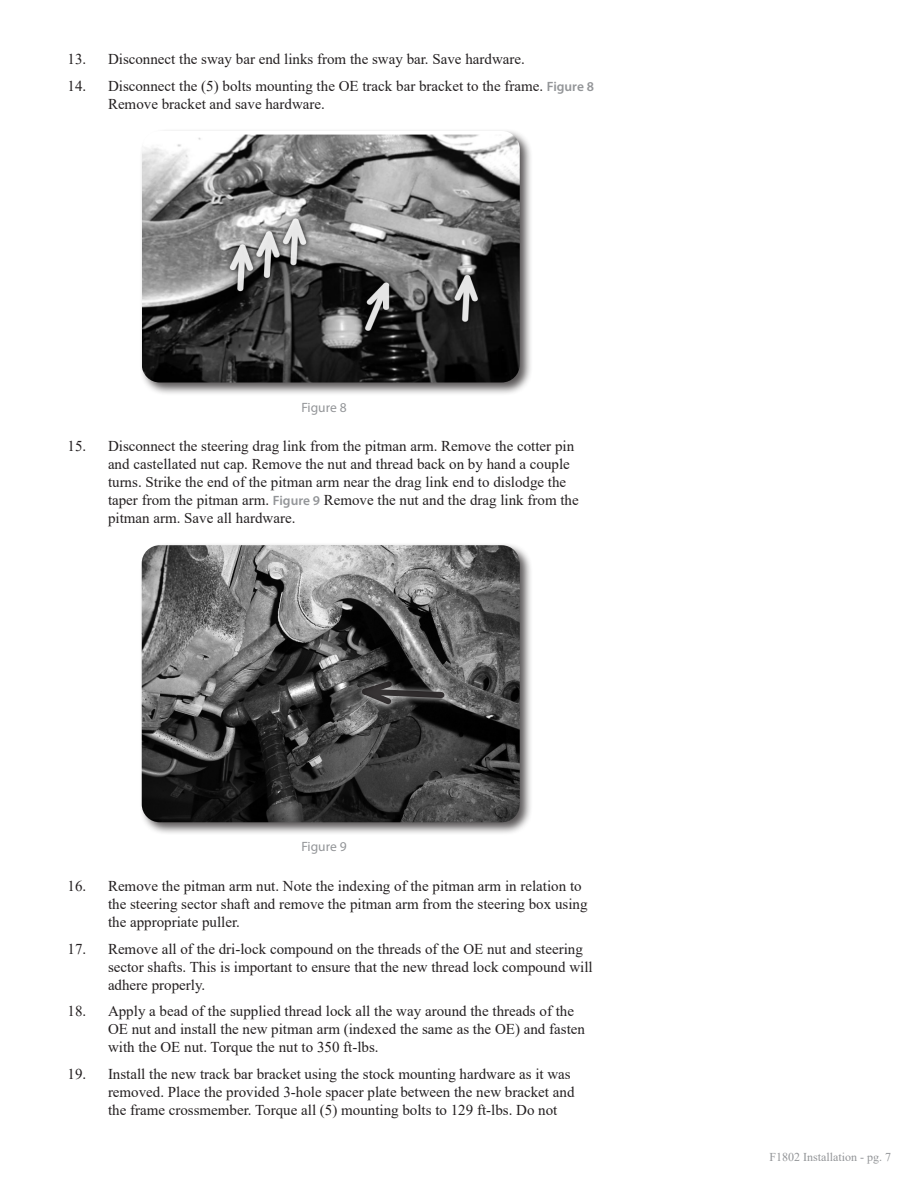
<style>
.page{position:relative;width:918px;height:1188px;background:#fff}
.page>*{position:absolute;margin:0;border:0;box-sizing:border-box;transform-origin:0 0}
.t1{font:15px/18px "Times New Roman";color:#231f20}
.t2{font:13.5px "Myriad Pro";color:#939598}
.t3{font:12px "Times New Roman";color:#939598}
.s1{font-family:"Myriad Pro";font-weight:600;font-size:13.5px;color:#939598}
</style>
<div class="page">
<div style="left:139px;top:128px;width:395px;height:268px;background:#231f20;opacity:.75"></div>
<img style="left:142px;top:131px;width:378px;height:251px">
<div style="left:139px;top:542px;width:394px;height:294px;background:#231f20;opacity:.75"></div>
<img style="left:142px;top:545px;width:378px;height:277px">
<div style="left:357px;top:676px;width:94px;height:34px;background:#fff;opacity:.9"></div>
<svg style="left:348px;top:677px;width:100px;height:32px;background:#464545"></svg>
<p class="t1" style="left:68px;top:50px;width:459px">13. Disconnect the sway bar end links from the sway bar. Save hardware.</p>
<p class="t1" style="left:108px;top:77px;width:487px;text-indent:-40px">14. Disconnect the (5) bolts mounting the OE track bar bracket to the frame. <span class="s1">Figure 8<br></span>Remove bracket and save hardware.</p>
<p class="t2" style="left:301px;top:399px;width:47px">Figure 8</p>
<p class="t1" style="left:108px;top:437px;width:472px;text-indent:-40px">15. Disconnect the steering drag link from the pitman arm. Remove the cotter pin and castellated nut cap. Remove the nut and thread back on by hand a couple turns. Strike the end of the pitman arm near the drag link end to dislodge the taper from the pitman arm. <span class="s1">Figure 9</span> Remove the nut and the drag link from the pitman arm. Save all hardware.</p>
<p class="t2" style="left:301px;top:839px;width:47px">Figure 9</p>
<p class="t1" style="left:108px;top:877px;width:481px;text-indent:-40px">16. Remove the pitman arm nut. Note the indexing of the pitman arm in relation to the steering sector shaft and remove the pitman arm from the steering box using the appropriate puller.</p>
<p class="t1" style="left:108px;top:939px;width:486px;text-indent:-40px">17. Remove all of the dri-lock compound on the threads of the OE nut and steering sector shafts. This is important to ensure that the new thread lock compound will adhere properly.</p>
<p class="t1" style="left:108px;top:1002px;width:479px;text-indent:-40px">18. Apply a bead of the supplied thread lock all the way around the threads of the<br>OE nut and install the new pitman arm (indexed the same as the OE) and fasten with the OE nut. Torque the nut to 350 ft-lbs.</p>
<p class="t1" style="left:108px;top:1064px;width:468px;text-indent:-40px">19. Install the new track bar bracket using the stock mounting hardware as it was removed. Place the provided 3-hole spacer plate between the new bracket and the frame crossmember. Torque all (5) mounting bolts to 129 ft-lbs. Do not</p>
<p class="t3" style="left:769px;top:1149px;width:123px">F1802 Installation - pg. 7</p>
</div>
